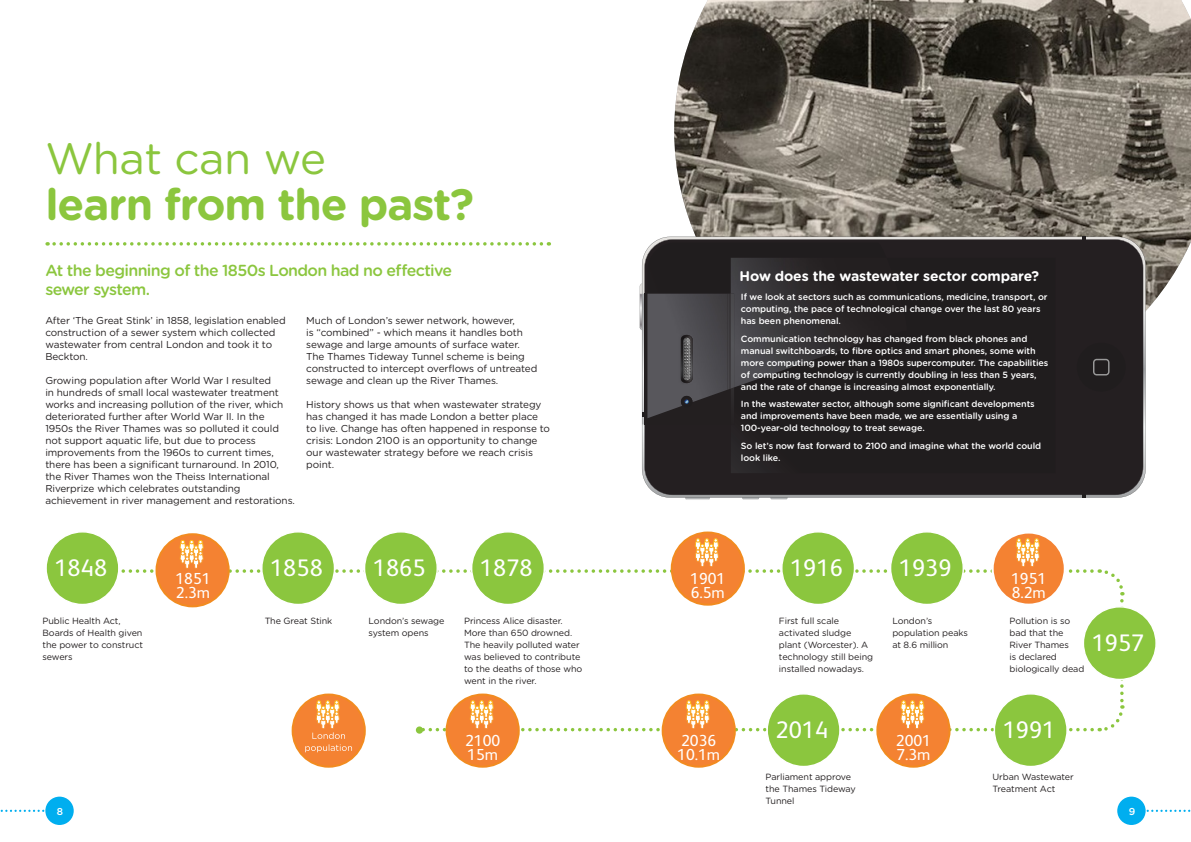
<style>
.page{position:relative;width:1191px;height:842px;background:#fff}
.page>*{position:absolute;margin:0;border:0;box-sizing:border-box;transform-origin:0 0}
.t1{font:700 44px "Gotham Rounded";letter-spacing:-.025em;color:#8bc63e}
.t2{font:44px "Gotham Rounded";letter-spacing:-.015em;color:#8bc63e}
.t3{font:24px "FS Albert";color:#fff}
.t4{font:500 16px/19px "Gotham Rounded";letter-spacing:-.04em;color:#8bc63e}
.t5{font:16px "FS Albert";color:#fff}
.Text2{font:700 14px "Gotham Rounded";letter-spacing:-.01em;color:#fff}
.Text_-_body_copy{font:10px/12px "Gotham Rounded";letter-spacing:-.01em;color:#231f20}
.t6{font:500 10px "Gotham Rounded";color:#fff}
.Text2-2{font:500 9px/12px "Gotham Rounded";letter-spacing:-.01em;color:#fff}
.Text_-_body_copy-2{font:9px/12px "Gotham Rounded";letter-spacing:-.01em;color:#231f20}
</style>
<div class="page">
<svg style="left:0;top:810px;width:45px;height:2px"></svg>
<div style="left:45px;top:797px;width:29px;height:28px;background:#00aeef;border-radius:50%"></div>
<svg style="left:1145px;top:810px;width:46px;height:2px"></svg>
<div style="left:1117px;top:797px;width:28px;height:28px;background:#00aeef;border-radius:50%"></div>
<img style="left:674px;top:0;width:517px;height:334px">
<svg style="left:685px;top:498px;width:25px;height:2px"></svg>
<svg style="left:742px;top:498px;width:17px;height:1px"></svg>
<svg style="left:770px;top:498px;width:17px;height:1px"></svg>
<svg style="left:642px;top:237px;width:503px;height:261px;background:#bdbdbc"></svg>
<div style="left:644px;top:239px;width:499px;height:256px;background:#241f21"></div>
<div style="left:729px;top:256px;width:327px;height:219px;background:#201d1e"></div>
<div style="left:1076px;top:343px;width:49px;height:49px;background:#201d1e;border-radius:24px"></div>
<div style="left:734px;top:258px;width:173px;height:129px;background:#201d1e"></div>
<svg style="left:1093px;top:359px;width:16px;height:16px"></svg>
<img style="left:730px;top:390px;width:4px;height:34px">
<img style="left:646px;top:383px;width:81px;height:41px">
<img style="left:647px;top:383px;width:80px;height:35px">
<svg style="left:639px;top:243px;width:247px;height:140px;background:#363436"></svg>
<svg style="left:681px;top:396px;width:11px;height:11px"></svg>
<img style="left:683px;top:338px;width:3px;height:6px">
<img style="left:683px;top:344px;width:7px;height:36px">
<svg style="left:54px;top:242px;width:495px;height:4px"></svg>
<svg style="left:1099px;top:680px;width:26px;height:52px"></svg>
<div style="left:46px;top:532px;width:73px;height:72px;background:#8bc63e;border-radius:50%"></div>
<div style="left:262px;top:532px;width:72px;height:72px;background:#8bc63e;border-radius:50%"></div>
<div style="left:364px;top:532px;width:73px;height:72px;background:#8bc63e;border-radius:50%"></div>
<div style="left:471px;top:532px;width:73px;height:72px;background:#8bc63e;border-radius:50%"></div>
<div style="left:782px;top:532px;width:72px;height:72px;background:#8bc63e;border-radius:50%"></div>
<div style="left:890px;top:532px;width:73px;height:72px;background:#8bc63e;border-radius:50%"></div>
<div style="left:994px;top:694px;width:73px;height:72px;background:#8bc63e;border-radius:50%"></div>
<div style="left:767px;top:694px;width:73px;height:72px;background:#8bc63e;border-radius:50%"></div>
<div style="left:1083px;top:607px;width:73px;height:72px;background:#8bc63e;border-radius:50%"></div>
<div style="left:1082px;top:606px;width:74px;height:74px;border:1px solid #fff;border-radius:50%"></div>
<div style="left:156px;top:534px;width:73px;height:72px;background:#f48232;border-radius:50%"></div>
<div style="left:155px;top:533px;width:75px;height:74px;border:2px solid #f28b20;border-radius:50%"></div>
<div style="left:672px;top:532px;width:72px;height:73px;background:#f48232;border-radius:50%"></div>
<div style="left:670px;top:531px;width:75px;height:75px;border:2px solid #f28b20;border-radius:50%"></div>
<svg style="left:992px;top:532px;width:72px;height:73px"></svg>
<div style="left:991px;top:531px;width:74px;height:75px;border:2px solid #fff;border-radius:50%"></div>
<div style="left:877px;top:694px;width:72px;height:73px;background:#f48232;border-radius:50%"></div>
<div style="left:876px;top:693px;width:74px;height:75px;border:2px solid #f28b20;border-radius:50%"></div>
<svg style="left:109px;top:538px;width:1016px;height:57px"></svg>
<div style="left:662px;top:694px;width:73px;height:73px;background:#f48232;border-radius:50%"></div>
<div style="left:661px;top:693px;width:75px;height:75px;border:2px solid #f28b20;border-radius:50%"></div>
<div style="left:446px;top:694px;width:73px;height:73px;background:#f48232;border-radius:50%"></div>
<div style="left:445px;top:693px;width:75px;height:75px;border:2px solid #f28b20;border-radius:50%"></div>
<svg style="left:422px;top:700px;width:670px;height:31px"></svg>
<div style="left:293px;top:694px;width:72px;height:73px;background:#f48232;border-radius:50%"></div>
<div style="left:292px;top:693px;width:74px;height:75px;border:2px solid #f28b20;border-radius:50%"></div>
<div style="left:416px;top:726px;width:7px;height:8px;background:#8bc63e;border-radius:50%"></div>
<svg style="left:305px;top:700px;width:47px;height:52px"></svg>
<p class="t2" style="left:45px;top:128px;width:282px">What can we</p>
<p class="t1" style="left:45px;top:172px;width:430px">learn from the past?</p>
<p class="t4" style="left:45px;top:260px;width:408px">At the beginning of the 1850s London had no effective sewer system.</p>
<p class="Text_-_body_copy" style="left:45px;top:314px;width:242px">After ‘The Great Stink’ in 1858, legislation enabled construction of a sewer system which collected wastewater from central London and took it to Beckton.</p>
<p class="Text_-_body_copy" style="left:45px;top:374px;width:251px">Growing population after World War I resulted<br>in hundreds of small local wastewater treatment works and increasing pollution of the river, which deteriorated further after World War II. In the<br>1950s the River Thames was so polluted it could not support aquatic life, but due to process improvements from the 1960s to current times, there has been a significant turnaround. In 2010, the River Thames won the Theiss International Riverprize which celebrates outstanding achievement in river management and restorations.</p>
<p class="Text_-_body_copy" style="left:306px;top:314px;width:233px">Much of London’s sewer network, however,<br>is “combined” - which means it handles both sewage and large amounts of surface water.<br>The Thames Tideway Tunnel scheme is being constructed to intercept overflows of untreated sewage and clean up the River Thames.</p>
<p class="Text_-_body_copy" style="left:306px;top:398px;width:245px">History shows us that when wastewater strategy has changed it has made London a better place to live. Change has often happened in response to crisis: London 2100 is an opportunity to change our wastewater strategy before we reach crisis point.</p>
<p class="Text2" style="left:739px;top:265px;width:301px">How does the wastewater sector compare?</p>
<p class="Text2-2" style="left:741px;top:290px;width:308px">If we look at sectors such as communications, medicine, transport, or computing, the pace of technological change over the last 80 years has been phenomenal.</p>
<p class="Text2-2" style="left:741px;top:332px;width:309px">Communication technology has changed from black phones and manual switchboards, to fibre optics and smart phones, some with more computing power than a 1980s supercomputer. The capabilities of computing technology is currently doubling in less than 5 years, and the rate of change is increasing almost exponentially.</p>
<p class="Text2-2" style="left:741px;top:398px;width:295px">In the wastewater sector, although some significant developments and improvements have been made, we are essentially using a<br>100-year-old technology to treat sewage.</p>
<p class="Text2-2" style="left:741px;top:439px;width:302px">So let’s now fast forward to 2100 and imagine what the world could look like.</p>
<p class="t3" style="left:54px;top:552px;width:54px">1848</p>
<p class="t3" style="left:270px;top:552px;width:54px">1858</p>
<p class="t3" style="left:373px;top:552px;width:54px">1865</p>
<p class="t3" style="left:480px;top:552px;width:54px">1878</p>
<p class="t3" style="left:790px;top:552px;width:54px">1916</p>
<p class="t3" style="left:899px;top:552px;width:54px">1939</p>
<p class="t5" style="left:175px;top:568px;width:37px">1851</p>
<p class="t5" style="left:176px;top:581px;width:36px">2.3m</p>
<p class="t5" style="left:690px;top:568px;width:37px">1901</p>
<p class="t5" style="left:691px;top:581px;width:36px">6.5m</p>
<p class="t5" style="left:1011px;top:568px;width:37px">1951</p>
<p class="t5" style="left:1011px;top:581px;width:36px">8.2m</p>
<p class="Text_-_body_copy-2" style="left:43px;top:614px;width:102px">Public Health Act,<br>Boards of Health given the power to construct sewers</p>
<p class="Text_-_body_copy-2" style="left:368px;top:614px;width:77px">London’s sewage system opens</p>
<p class="Text_-_body_copy-2" style="left:464px;top:614px;width:120px">Princess Alice disaster.<br>More than 650 drowned.<br>The heavily polluted water was believed to contribute to the deaths of those who went in the river.</p>
<p class="Text_-_body_copy-2" style="left:779px;top:614px;width:96px">First full scale activated sludge plant (Worcester). A technology still being installed nowadays.</p>
<p class="Text_-_body_copy-2" style="left:892px;top:614px;width:77px">London’s population peaks at 8.6 million</p>
<p class="Text_-_body_copy-2" style="left:1009px;top:614px;width:76px">Pollution is so bad that the<br>River Thames<br>is declared biologically dead</p>
<p class="Text_-_body_copy-2" style="left:265px;top:614px;width:69px">The Great Stink</p>
<p class="t3" style="left:1091px;top:627px;width:54px">1957</p>
<p class="t5" style="left:465px;top:730px;width:37px">2100</p>
<p class="t5" style="left:467px;top:743px;width:32px">15m</p>
<p class="t5" style="left:681px;top:730px;width:37px">2036</p>
<p class="t5" style="left:677px;top:743px;width:44px">10.1m</p>
<p class="t3" style="left:775px;top:714px;width:54px">2014</p>
<p class="t3" style="left:1002px;top:714px;width:54px">1991</p>
<p class="t5" style="left:896px;top:730px;width:37px">2001</p>
<p class="t5" style="left:896px;top:743px;width:36px">7.3m</p>
<p class="Text_-_body_copy-2" style="left:765px;top:770px;width:92px">Parliament approve the Thames Tideway<br>Tunnel</p>
<p class="Text_-_body_copy-2" style="left:992px;top:770px;width:83px">Urban Wastewater<br>Treatment Act</p>
<p class="t6" style="left:57px;top:804px;width:8px">8</p>
<p class="t6" style="left:1128px;top:804px;width:8px">9</p>
</div>
